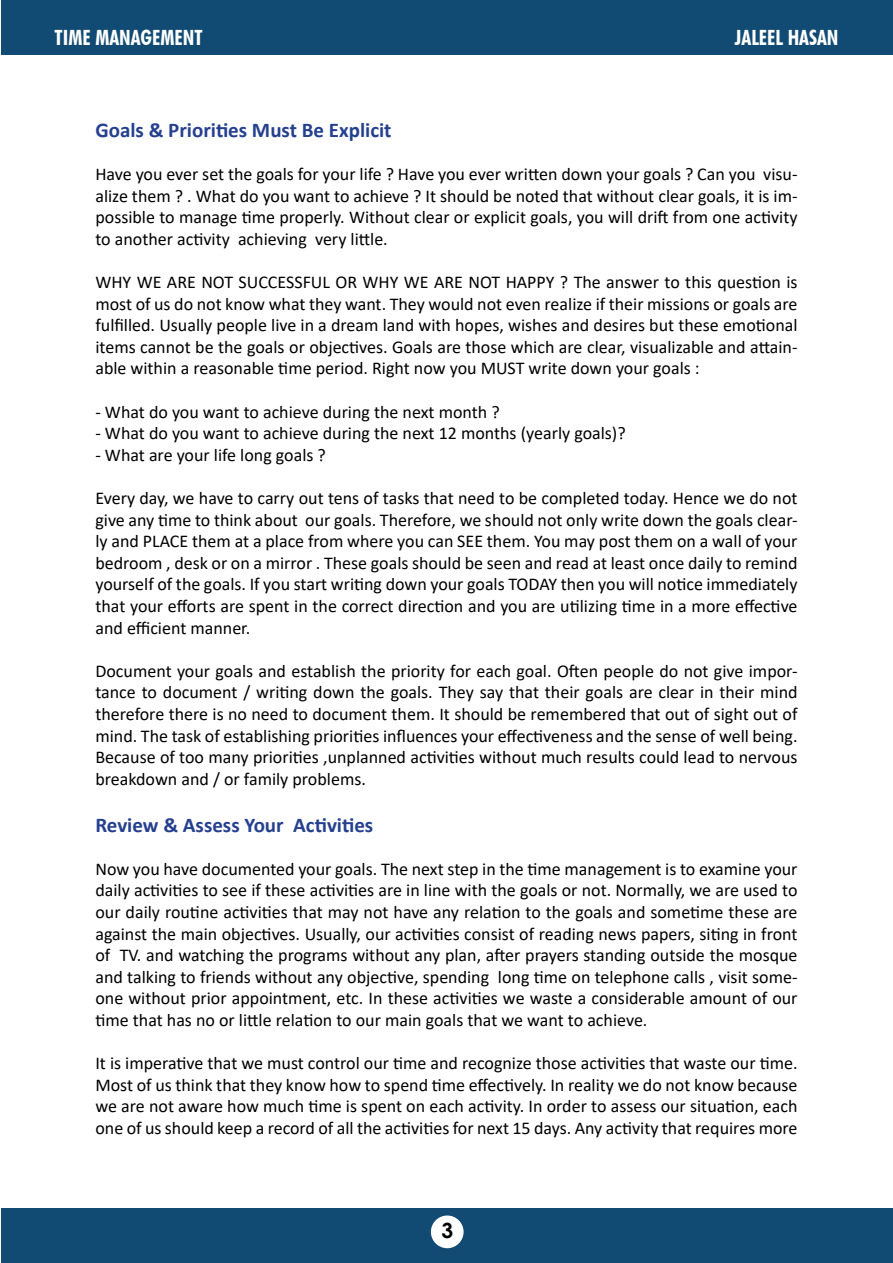
<style>
.page{position:relative;width:893px;height:1263px;background:#fff}
.page>*{position:absolute;margin:0;border:0;box-sizing:border-box;transform-origin:0 0}
.t1{font:700 21px "Calibri";color:#25408f}
.t2{font:700 condensed 21px "Futura BT";color:#fff}
.t3{font:700 21px "Century Gothic";color:#000}
.t4{font:18px/21.6px "Calibri";color:#000;text-align:justify}
</style>
<div class="page">
<div style="left:2px;top:1209px;width:891px;height:54px;background:#114b73"></div>
<div style="left:2px;top:0;width:891px;height:54px;background:#114b73"></div>
<div style="left:431px;top:1215px;width:33px;height:33px;background:#fff;border-radius:50%"></div>
<p class="t2" style="left:55px;top:25px;width:150px">TIME MANAGEMENT</p>
<p class="t2" style="left:735px;top:25px;width:105px">JALEEL HASAN</p>
<p class="t1" style="left:95px;top:115px;width:298px">Goals &amp; Priorities Must Be Explicit</p>
<p class="t4" style="left:95px;top:163px;width:704px">Have you ever set the goals for your life ? Have you ever written down your goals ? Can you visu&shy;alize them ? . What do you want to achieve ? It should be noted that without clear goals, it is im&shy;possible to manage time properly. Without clear or explicit goals, you will drift from one activity to another activity achieving very little.</p>
<p class="t4" style="left:95px;top:271px;width:704px">WHY WE ARE NOT SUCCESSFUL OR WHY WE ARE NOT HAPPY ? The answer to this question is most of us do not know what they want. They would not even realize if their missions or goals are fulfilled. Usually people live in a dream land with hopes, wishes and desires but these emotional items cannot be the goals or objectives. Goals are those which are clear, visualizable and attain&shy;able within a reasonable time period. Right now you MUST write down your goals :</p>
<p class="t4" style="left:95px;top:400px;width:406px">- What do you want to achieve during the next month ?</p>
<p class="t4" style="left:95px;top:422px;width:532px">- What do you want to achieve during the next 12 months (yearly goals)?</p>
<p class="t4" style="left:95px;top:443px;width:232px">- What are your life long goals ?</p>
<p class="t4" style="left:95px;top:487px;width:704px">Every day, we have to carry out tens of tasks that need to be completed today. Hence we do not give any time to think about our goals. Therefore, we should not only write down the goals clear&shy;ly and PLACE them at a place from where you can SEE them. You may post them on a wall of your bedroom , desk or on a mirror . These goals should be seen and read at least once daily to remind yourself of the goals. If you start writing down your goals TODAY then you will notice immediately that your efforts are spent in the correct direction and you are utilizing time in a more effective and efficient manner.</p>
<p class="t4" style="left:95px;top:659px;width:704px">Document your goals and establish the priority for each goal. Often people do not give impor&shy;tance to document / writing down the goals. They say that their goals are clear in their mind therefore there is no need to document them. It should be remembered that out of sight out of mind. The task of establishing priorities influences your effectiveness and the sense of well being.<br>Because of too many priorities ,unplanned activities without much results could lead to nervous breakdown and / or family problems.</p>
<p class="t1" style="left:95px;top:810px;width:279px">Review &amp; Assess Your Activities</p>
<p class="t4" style="left:95px;top:857px;width:704px">Now you have documented your goals. The next step in the time management is to examine your daily activities to see if these activities are in line with the goals or not. Normally, we are used to our daily routine activities that may not have any relation to the goals and sometime these are against the main objectives. Usually, our activities consist of reading news papers, siting in front of TV. and watching the programs without any plan, after prayers standing outside the mosque and talking to friends without any objective, spending long time on telephone calls , visit some&shy;one without prior appointment, etc. In these activities we waste a considerable amount of our time that has no or little relation to our main goals that we want to achieve.</p>
<p class="t4" style="left:95px;top:1052px;width:704px">It is imperative that we must control our time and recognize those activities that waste our time.<br>Most of us think that they know how to spend time effectively. In reality we do not know because we are not aware how much time is spent on each activity. In order to assess our situation, each one of us should keep a record of all the activities for next 15 days. Any activity that requires more</p>
<p class="t3" style="left:441px;top:1215px;width:13px">3</p>
</div>
